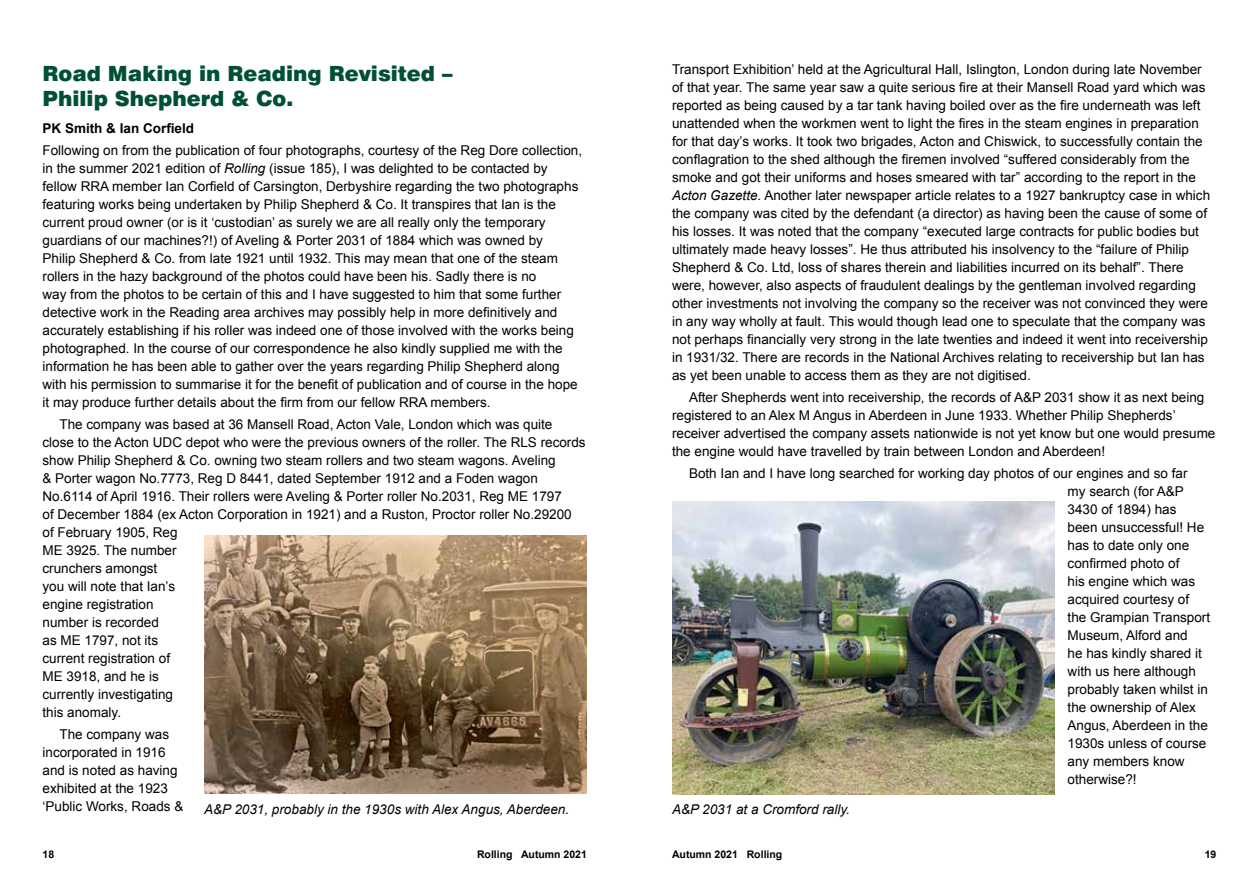
<style>
.page{position:relative;width:1259px;height:893px;background:#fff}
.page>*{position:absolute;margin:0;border:0;box-sizing:border-box;transform-origin:0 0}
.t1{font:900 21px/25.5px "Swiss 721 BT";color:#005034}
.t2{font:13.5px/18px "Arial";color:#000}
.t3{font:italic 13.5px "Arial";color:#000}
.t4{font:700 13.5px "Arial";color:#000}
.t5{font:700 10.5px "Arial";color:#000}
.s1{font-style:italic}
</style>
<div class="page">
<img style="left:204px;top:536px;width:383px;height:258px">
<img style="left:672px;top:502px;width:382px;height:292px">
<p class="t2" style="left:672px;top:60px;width:540px">Transport Exhibition’ held at the Agricultural Hall, Islington, London during late November of that year. The same year saw a quite serious fire at their Mansell Road yard which was reported as being caused by a tar tank having boiled over as the fire underneath was left unattended when the workmen went to light the fires in the steam engines in preparation for that dayʼs works. It took two brigades, Acton and Chiswick, to successfully contain the conflagration to the shed although the firemen involved “suffered considerably from the smoke and got their uniforms and hoses smeared with tar” according to the report in the <span class="s1">Acton Gazette</span>. Another later newspaper article relates to a 1927 bankruptcy case in which the company was cited by the defendant (a director) as having been the cause of some of his losses. It was noted that the company “executed large contracts for public bodies but ultimately made heavy losses”. He thus attributed his insolvency to the “failure of Philip Shepherd &amp; Co. Ltd, loss of shares therein and liabilities incurred on its behalf”. There were, however, also aspects of fraudulent dealings by the gentleman involved regarding other investments not involving the company so the receiver was not convinced they were in any way wholly at fault. This would though lead one to speculate that the company was not perhaps financially very strong in the late twenties and indeed it went into receivership in 1931/32. There are records in the National Archives relating to receivership but Ian has as yet been unable to access them as they are not digitised.</p>
<p class="t2" style="left:672px;top:388px;width:545px;text-indent:17px">After Shepherds went into receivership, the records of A&amp;P 2031 show it as next being registered to an Alex M Angus in Aberdeen in June 1933. Whether Philip Shepherdsʼ receiver advertised the company assets nationwide is not yet know but one would presume the engine would have travelled by train between London and Aberdeen!</p>
<p class="t2" style="left:1067px;top:464px;width:144px;text-indent:-378px">Both Ian and I have long searched for working day photos of our engines and so far<br>my search (for A&amp;P<br>3430 of 1894) has<br>been unsuccessful! He has to date only one confirmed photo of<br>his engine which was acquired courtesy of the Grampian Transport<br>Museum, Alford and<br>he has kindly shared it with us here although probably taken whilst in the ownership of Alex<br>Angus, Aberdeen in the<br>1930s unless of course any members know otherwise?!</p>
<h1 class="t1" style="left:43px;top:60px;width:411px">Road Making in Reading Revisited –<br>Philip Shepherd &amp; Co.</h1>
<p class="t4" style="left:43px;top:119px;width:153px">PK Smith &amp; Ian Corfield</p>
<p class="t2" style="left:43px;top:141px;width:541px">Following on from the publication of four photographs, courtesy of the Reg Dore collection, in the summer 2021 edition of <span class="s1">Rolling</span> (issue 185), I was delighted to be contacted by fellow RRA member Ian Corfield of Carsington, Derbyshire regarding the two photographs featuring works being undertaken by Philip Shepherd &amp; Co. It transpires that Ian is the current proud owner (or is it ‘custodian’ as surely we are all really only the temporary guardians of our machines?!) of Aveling &amp; Porter 2031 of 1884 which was owned by<br>Philip Shepherd &amp; Co. from late 1921 until 1932. This may mean that one of the steam rollers in the hazy background of the photos could have been his. Sadly there is no<br>way from the photos to be certain of this and I have suggested to him that some further detective work in the Reading area archives may possibly help in more definitively and accurately establishing if his roller was indeed one of those involved with the works being photographed. In the course of our correspondence he also kindly supplied me with the information he has been able to gather over the years regarding Philip Shepherd along with his permission to summarise it for the benefit of publication and of course in the hope it may produce further details about the firm from our fellow RRA members.</p>
<p class="t2" style="left:43px;top:415px;width:545px;text-indent:17px">The company was based at 36 Mansell Road, Acton Vale, London which was quite close to the Acton UDC depot who were the previous owners of the roller. The RLS records show Philip Shepherd &amp; Co. owning two steam rollers and two steam wagons. Aveling<br>&amp; Porter wagon No.7773, Reg D 8441, dated September 1912 and a Foden wagon No.6114 of April 1916. Their rollers were Aveling &amp; Porter roller No.2031, Reg ME 1797<br>of December 1884 (ex Acton Corporation in 1921) and a Ruston, Proctor roller No.29200 of February 1905, Reg<br>ME 3925. The number<br>crunchers amongst<br>you will note that Ian’s<br>engine registration<br>number is recorded<br>as ME 1797, not its<br>current registration of<br>ME 3918, and he is<br>currently investigating<br>this anomaly.</p>
<p class="t2" style="left:43px;top:726px;width:142px;text-indent:17px">The company was incorporated in 1916 and is noted as having exhibited at the 1923 ‘Public Works, Roads &amp;</p>
<p class="t3" style="left:204px;top:800px;width:366px">A&amp;P 2031, probably in the 1930s with Alex Angus, Aberdeen.</p>
<p class="t3" style="left:672px;top:800px;width:179px">A&amp;P 2031 at a Cromford rally.</p>
<p class="t5" style="left:43px;top:847px;width:13px">18</p>
<p class="t5" style="left:477px;top:847px;width:111px">Rolling Autumn 2021</p>
<p class="t5" style="left:672px;top:847px;width:112px">Autumn 2021 Rolling</p>
<p class="t5" style="left:1204px;top:847px;width:13px">19</p>
</div>
